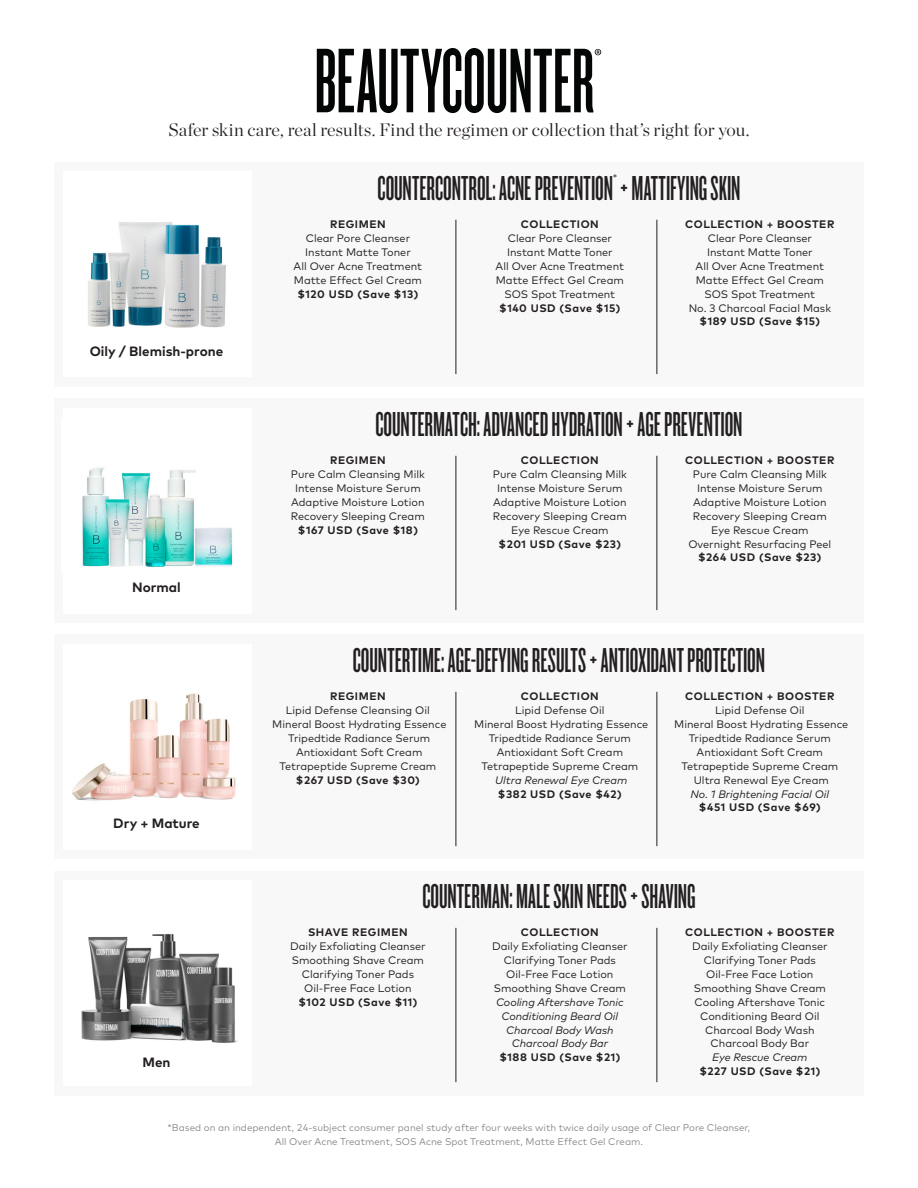
<style>
.page{position:relative;width:918px;height:1188px;background:#fff}
.page>*{position:absolute;margin:0;border:0;box-sizing:border-box;transform-origin:0 0}
.t1{font:36px "Knockout HTF46 Flyweight";color:#231f20}
.t2{font:300 18px "Chronicle Display";color:#231f20}
.t3{font:700 13.5px "Mark";color:#231f20}
.t4{font:10.8px/13.8px "Mark OT";color:#231f20;text-align:center}
.t5{font:700 10.8px "Mark OT";letter-spacing:.05em;color:#231f20}
.t6{font:italic 10.8px "Mark OT";color:#231f20}
.t7{font:9.75px/13.5px "Mark";color:#8a8c8f;text-align:center}
</style>
<div class="page">
<div style="left:54px;top:163px;width:810px;height:224px;background:#f8f8f8"></div>
<div style="left:54px;top:399px;width:810px;height:224px;background:#f8f8f8"></div>
<div style="left:54px;top:635px;width:810px;height:224px;background:#f8f8f8"></div>
<div style="left:54px;top:871px;width:810px;height:224px;background:#f8f8f8"></div>
<div style="left:63px;top:172px;width:189px;height:205px;background:#fff"></div>
<div style="left:63px;top:408px;width:189px;height:205px;background:#fff"></div>
<div style="left:63px;top:644px;width:189px;height:205px;background:#fff"></div>
<div style="left:63px;top:880px;width:189px;height:205px;background:#fff"></div>
<svg style="left:317px;top:48px;width:284px;height:65px"></svg>
<img style="left:72px;top:693px;width:164px;height:108px">
<img style="left:81px;top:934px;width:157px;height:109px">
<img style="left:82px;top:467px;width:151px;height:100px">
<img style="left:88px;top:222px;width:138px;height:106px">
<hr style="left:456px;top:220px;width:1px;height:154px;background:#231f20">
<hr style="left:456px;top:456px;width:1px;height:154px;background:#231f20">
<hr style="left:456px;top:692px;width:1px;height:154px;background:#231f20">
<hr style="left:456px;top:928px;width:1px;height:154px;background:#231f20">
<hr style="left:657px;top:220px;width:1px;height:154px;background:#231f20">
<hr style="left:657px;top:456px;width:1px;height:154px;background:#231f20">
<hr style="left:657px;top:692px;width:1px;height:154px;background:#231f20">
<hr style="left:657px;top:928px;width:1px;height:154px;background:#231f20">
<p class="t2" style="left:169px;top:116px;width:582px">Safer skin care, real results. Find the regimen or collection that’s right for you.</p>
<p class="t1" style="left:378px;top:171px;width:364px">COUNTERCONTROL: ACNE PREVENTION<sup>*</sup> + MATTIFYING SKIN</p>
<p class="t3" style="left:90px;top:344px;width:135px">Oily / Blemish-prone</p>
<p class="t3" style="left:132px;top:580px;width:50px">Normal</p>
<p class="t3" style="left:113px;top:816px;width:88px">Dry + Mature</p>
<p class="t3" style="left:143px;top:1055px;width:30px">Men</p>
<p class="t5" style="left:330px;top:218px;width:57px">REGIMEN</p>
<p class="t4" style="left:306px;top:231px;width:106px">Clear Pore Cleanser</p>
<p class="t4" style="left:305px;top:245px;width:107px">Instant Matte Toner</p>
<p class="t4" style="left:294px;top:259px;width:130px">All Over Acne Treatment</p>
<p class="t4" style="left:294px;top:273px;width:130px">Matte Effect Gel Cream</p>
<p class="t5" style="left:297px;top:287px;width:122px">$120 USD (Save $13)</p>
<p class="t5" style="left:521px;top:218px;width:79px">COLLECTION</p>
<p class="t4" style="left:508px;top:231px;width:106px">Clear Pore Cleanser</p>
<p class="t4" style="left:507px;top:245px;width:107px">Instant Matte Toner</p>
<p class="t4" style="left:496px;top:259px;width:130px">All Over Acne Treatment</p>
<p class="t4" style="left:496px;top:273px;width:130px">Matte Effect Gel Cream</p>
<p class="t4" style="left:505px;top:287px;width:112px">SOS Spot Treatment</p>
<p class="t5" style="left:499px;top:301px;width:123px">$140 USD (Save $15)</p>
<p class="t5" style="left:685px;top:218px;width:151px">COLLECTION + BOOSTER</p>
<p class="t4" style="left:708px;top:231px;width:106px">Clear Pore Cleanser</p>
<p class="t4" style="left:707px;top:245px;width:107px">Instant Matte Toner</p>
<p class="t4" style="left:696px;top:259px;width:130px">All Over Acne Treatment</p>
<p class="t4" style="left:696px;top:273px;width:130px">Matte Effect Gel Cream</p>
<p class="t4" style="left:704px;top:287px;width:112px">SOS Spot Treatment</p>
<p class="t4" style="left:689px;top:301px;width:144px">No. 3 Charcoal Facial Mask</p>
<p class="t5" style="left:700px;top:315px;width:122px">$189 USD (Save $15)</p>
<p class="t1" style="left:376px;top:407px;width:369px">COUNTERMATCH: ADVANCED HYDRATION + AGE PREVENTION</p>
<p class="t5" style="left:330px;top:454px;width:57px">REGIMEN</p>
<p class="t4" style="left:291px;top:467px;width:136px">Pure Calm Cleansing Milk</p>
<p class="t4" style="left:295px;top:481px;width:127px">Intense Moisture Serum</p>
<p class="t4" style="left:291px;top:495px;width:135px">Adaptive Moisture Lotion</p>
<p class="t4" style="left:291px;top:509px;width:135px">Recovery Sleeping Cream</p>
<p class="t5" style="left:298px;top:523px;width:122px">$167 USD (Save $18)</p>
<p class="t5" style="left:521px;top:454px;width:79px">COLLECTION</p>
<p class="t4" style="left:493px;top:467px;width:136px">Pure Calm Cleansing Milk</p>
<p class="t4" style="left:497px;top:481px;width:127px">Intense Moisture Serum</p>
<p class="t4" style="left:493px;top:495px;width:135px">Adaptive Moisture Lotion</p>
<p class="t4" style="left:493px;top:509px;width:135px">Recovery Sleeping Cream</p>
<p class="t4" style="left:511px;top:523px;width:99px">Eye Rescue Cream</p>
<p class="t5" style="left:499px;top:537px;width:124px">$201 USD (Save $23)</p>
<p class="t5" style="left:685px;top:454px;width:151px">COLLECTION + BOOSTER</p>
<p class="t4" style="left:693px;top:467px;width:136px">Pure Calm Cleansing Milk</p>
<p class="t4" style="left:697px;top:481px;width:127px">Intense Moisture Serum</p>
<p class="t4" style="left:693px;top:495px;width:135px">Adaptive Moisture Lotion</p>
<p class="t4" style="left:693px;top:509px;width:135px">Recovery Sleeping Cream</p>
<p class="t4" style="left:711px;top:523px;width:99px">Eye Rescue Cream</p>
<p class="t4" style="left:688px;top:537px;width:144px">Overnight Resurfacing Peel</p>
<p class="t5" style="left:698px;top:551px;width:125px">$264 USD (Save $23)</p>
<p class="t1" style="left:353px;top:643px;width:414px">COUNTERTIME: AGE-DEFYING RESULTS + ANTIOXIDANT PROTECTION</p>
<p class="t5" style="left:330px;top:690px;width:57px">REGIMEN</p>
<p class="t4" style="left:286px;top:703px;width:145px">Lipid Defense Cleansing Oil</p>
<p class="t4" style="left:272px;top:717px;width:176px">Mineral Boost Hydrating Essence</p>
<p class="t4" style="left:288px;top:731px;width:144px">Tripedtide Radiance Serum</p>
<p class="t4" style="left:279px;top:745px;width:158px">Antioxidant Soft Cream<br>Tetrapeptide Supreme Cream</p>
<p class="t5" style="left:296px;top:773px;width:126px">$267 USD (Save $30)</p>
<p class="t5" style="left:521px;top:690px;width:79px">COLLECTION</p>
<p class="t4" style="left:515px;top:703px;width:91px">Lipid Defense Oil</p>
<p class="t4" style="left:474px;top:717px;width:176px">Mineral Boost Hydrating Essence</p>
<p class="t4" style="left:489px;top:731px;width:144px">Tripedtide Radiance Serum</p>
<p class="t4" style="left:497px;top:745px;width:128px">Antioxidant Soft Cream</p>
<p class="t4" style="left:481px;top:759px;width:158px">Tetrapeptide Supreme Cream</p>
<p class="t6" style="left:495px;top:773px;width:134px">Ultra Renewal Eye Cream</p>
<p class="t5" style="left:498px;top:787px;width:125px">$382 USD (Save $42)</p>
<p class="t5" style="left:685px;top:690px;width:151px">COLLECTION + BOOSTER</p>
<p class="t4" style="left:715px;top:703px;width:91px">Lipid Defense Oil</p>
<p class="t4" style="left:674px;top:717px;width:176px">Mineral Boost Hydrating Essence</p>
<p class="t4" style="left:689px;top:731px;width:144px">Tripedtide Radiance Serum</p>
<p class="t4" style="left:697px;top:745px;width:128px">Antioxidant Soft Cream</p>
<p class="t4" style="left:681px;top:759px;width:158px">Tetrapeptide Supreme Cream</p>
<p class="t4" style="left:694px;top:773px;width:137px">Ultra Renewal Eye Cream</p>
<p class="t6" style="left:691px;top:787px;width:140px">No. 1 Brightening Facial Oil</p>
<p class="t5" style="left:699px;top:801px;width:123px">$451 USD (Save $69)</p>
<p class="t1" style="left:422px;top:879px;width:275px">COUNTERMAN: MALE SKIN NEEDS + SHAVING</p>
<p class="t5" style="left:308px;top:926px;width:101px">SHAVE REGIMEN</p>
<p class="t4" style="left:290px;top:939px;width:137px">Daily Exfoliating Cleanser</p>
<p class="t4" style="left:292px;top:953px;width:134px">Smoothing Shave Cream</p>
<p class="t4" style="left:302px;top:967px;width:114px">Clarifying Toner Pads</p>
<p class="t4" style="left:304px;top:981px;width:109px">Oil-Free Face Lotion</p>
<p class="t5" style="left:298px;top:995px;width:121px">$102 USD (Save $11)</p>
<p class="t5" style="left:521px;top:926px;width:79px">COLLECTION</p>
<p class="t4" style="left:492px;top:939px;width:137px">Daily Exfoliating Cleanser</p>
<p class="t4" style="left:504px;top:953px;width:114px">Clarifying Toner Pads</p>
<p class="t4" style="left:506px;top:967px;width:109px">Oil-Free Face Lotion</p>
<p class="t4" style="left:494px;top:981px;width:134px">Smoothing Shave Cream</p>
<p class="t6" style="left:496px;top:995px;width:129px">Cooling Aftershave Tonic</p>
<p class="t6" style="left:502px;top:1009px;width:118px">Conditioning Beard Oil</p>
<p class="t6" style="left:506px;top:1023px;width:109px">Charcoal Body Wash</p>
<p class="t6" style="left:512px;top:1037px;width:98px">Charcoal Body Bar</p>
<p class="t5" style="left:499px;top:1050px;width:122px">$188 USD (Save $21)</p>
<p class="t5" style="left:685px;top:926px;width:151px">COLLECTION + BOOSTER</p>
<p class="t4" style="left:692px;top:939px;width:137px">Daily Exfoliating Cleanser</p>
<p class="t4" style="left:704px;top:953px;width:114px">Clarifying Toner Pads</p>
<p class="t4" style="left:706px;top:967px;width:109px">Oil-Free Face Lotion</p>
<p class="t4" style="left:694px;top:981px;width:134px">Smoothing Shave Cream</p>
<p class="t4" style="left:695px;top:995px;width:132px">Cooling Aftershave Tonic</p>
<p class="t4" style="left:700px;top:1009px;width:121px">Conditioning Beard Oil</p>
<p class="t4" style="left:705px;top:1023px;width:111px">Charcoal Body Wash</p>
<p class="t4" style="left:711px;top:1037px;width:100px">Charcoal Body Bar</p>
<p class="t6" style="left:712px;top:1051px;width:97px">Eye Rescue Cream</p>
<p class="t5" style="left:699px;top:1064px;width:122px">$227 USD (Save $21)</p>
<p class="t7" style="left:168px;top:1121px;width:584px">*Based on an independent, 24-subject consumer panel study after four weeks with twice daily usage of Clear Pore Cleanser,<br>All Over Acne Treatment, SOS Acne Spot Treatment, Matte Effect Gel Cream.</p>
</div>
